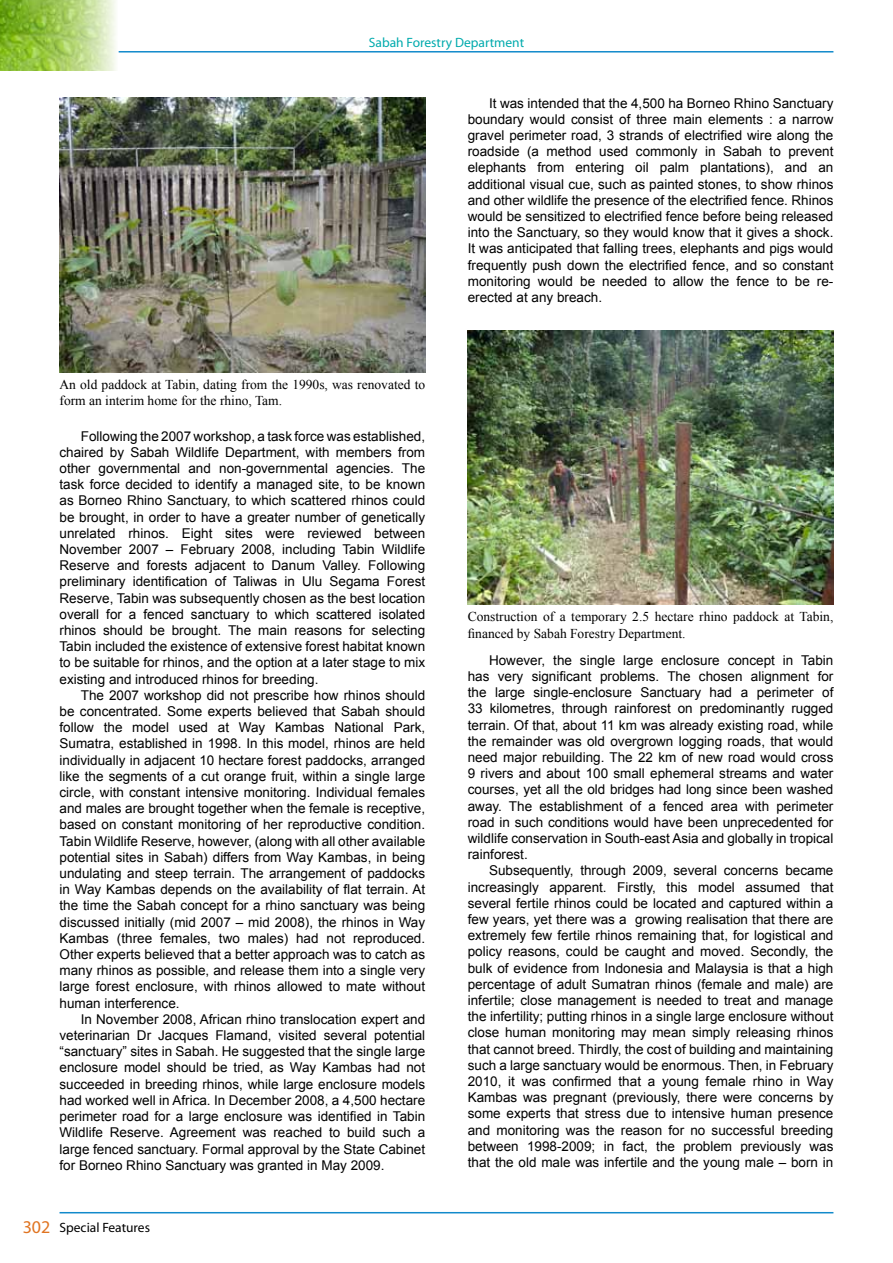
<style>
.page{position:relative;width:893px;height:1263px;background:#fff}
.page>*{position:absolute;margin:0;border:0;box-sizing:border-box;transform-origin:0 0}
.t1{font:13.5px/16.2px "Arial";color:#000;text-align:justify}
.t2{font:13.5px/16.2px "Times New Roman";color:#000}
.t3{font:13.5px "Myriad";color:#00aaad}
.t4{font:13.5px "Myriad";color:#000}
.s1{font-size:18px;color:#e07421}
</style>
<div class="page">
<hr style="left:119px;top:51px;width:714px;height:2px;background:#118acb">
<hr style="left:60px;top:1212px;width:773px;height:1px;background:#118acb">
<img style="left:0;top:0;width:116px;height:70px">
<img style="left:468px;top:330px;width:365px;height:274px">
<img style="left:60px;top:98px;width:365px;height:274px">
<p class="t3" style="left:369px;top:35px;width:157px">Sabah Forestry Department</p>
<p class="t2" style="left:60px;top:376px;width:367px">An old paddock at Tabin, dating from the 1990s, was renovated to form an interim home for the rhino, Tam.</p>
<p class="t1" style="left:60px;top:428px;width:367px;text-indent:21px">Following the 2007 workshop, a task force was established, chaired by Sabah Wildlife Department, with members from other governmental and non-governmental agencies. The task force decided to identify a managed site, to be known as Borneo Rhino Sanctuary, to which scattered rhinos could be brought, in order to have a greater number of genetically unrelated rhinos. Eight sites were reviewed between November 2007 – February 2008, including Tabin Wildlife Reserve and forests adjacent to Danum Valley. Following preliminary identification of Taliwas in Ulu Segama Forest Reserve, Tabin was subsequently chosen as the best location overall for a fenced sanctuary to which scattered isolated rhinos should be brought. The main reasons for selecting Tabin included the existence of extensive forest habitat known to be suitable for rhinos, and the option at a later stage to mix existing and introduced rhinos for breeding.</p>
<p class="t1" style="left:60px;top:687px;width:367px;text-indent:21px">The 2007 workshop did not prescribe how rhinos should be concentrated. Some experts believed that Sabah should follow the model used at Way Kambas National Park, Sumatra, established in 1998. In this model, rhinos are held individually in adjacent 10 hectare forest paddocks, arranged like the segments of a cut orange fruit, within a single large circle, with constant intensive monitoring. Individual females and males are brought together when the female is receptive, based on constant monitoring of her reproductive condition.<br>Tabin Wildlife Reserve, however, (along with all other available potential sites in Sabah) differs from Way Kambas, in being undulating and steep terrain. The arrangement of paddocks in Way Kambas depends on the availability of flat terrain. At the time the Sabah concept for a rhino sanctuary was being discussed initially (mid 2007 – mid 2008), the rhinos in Way Kambas (three females, two males) had not reproduced.<br>Other experts believed that a better approach was to catch as many rhinos as possible, and release them into a single very large forest enclosure, with rhinos allowed to mate without human interference.</p>
<p class="t1" style="left:60px;top:1011px;width:367px;text-indent:21px">In November 2008, African rhino translocation expert and veterinarian Dr Jacques Flamand, visited several potential “sanctuary” sites in Sabah. He suggested that the single large enclosure model should be tried, as Way Kambas had not succeeded in breeding rhinos, while large enclosure models had worked well in Africa. In December 2008, a 4,500 hectare perimeter road for a large enclosure was identified in Tabin Wildlife Reserve. Agreement was reached to build such a large fenced sanctuary. Formal approval by the State Cabinet for Borneo Rhino Sanctuary was granted in May 2009.</p>
<p class="t4" style="left:23px;top:1220px;width:129px"><span class="s1">302</span> Special Features</p>
<p class="t1" style="left:468px;top:95px;width:367px;text-indent:21px">It was intended that the 4,500 ha Borneo Rhino Sanctuary boundary would consist of three main elements : a narrow gravel perimeter road, 3 strands of electrified wire along the roadside (a method used commonly in Sabah to prevent elephants from entering oil palm plantations), and an additional visual cue, such as painted stones, to show rhinos and other wildlife the presence of the electrified fence. Rhinos would be sensitized to electrified fence before being released into the Sanctuary, so they would know that it gives a shock.<br>It was anticipated that falling trees, elephants and pigs would frequently push down the electrified fence, and so constant monitoring would be needed to allow the fence to be re&shy;erected at any breach.</p>
<p class="t2" style="left:468px;top:608px;width:367px">Construction of a temporary 2.5 hectare rhino paddock at Tabin, financed by Sabah Forestry Department.</p>
<p class="t1" style="left:468px;top:652px;width:367px;text-indent:21px">However, the single large enclosure concept in Tabin has very significant problems. The chosen alignment for the large single-enclosure Sanctuary had a perimeter of 33 kilometres, through rainforest on predominantly rugged terrain. Of that, about 11 km was already existing road, while the remainder was old overgrown logging roads, that would need major rebuilding. The 22 km of new road would cross 9 rivers and about 100 small ephemeral streams and water courses, yet all the old bridges had long since been washed away. The establishment of a fenced area with perimeter road in such conditions would have been unprecedented for wildlife conservation in South-east Asia and globally in tropical rainforest.</p>
<p class="t1" style="left:468px;top:863px;width:367px;text-indent:21px">Subsequently, through 2009, several concerns became increasingly apparent. Firstly, this model assumed that several fertile rhinos could be located and captured within a few years, yet there was a growing realisation that there are extremely few fertile rhinos remaining that, for logistical and policy reasons, could be caught and moved. Secondly, the bulk of evidence from Indonesia and Malaysia is that a high percentage of adult Sumatran rhinos (female and male) are infertile; close management is needed to treat and manage the infertility; putting rhinos in a single large enclosure without close human monitoring may mean simply releasing rhinos that cannot breed. Thirdly, the cost of building and maintaining such a large sanctuary would be enormous. Then, in February 2010, it was confirmed that a young female rhino in Way Kambas was pregnant (previously, there were concerns by some experts that stress due to intensive human presence and monitoring was the reason for no successful breeding between 1998-2009; in fact, the problem previously was that the old male was infertile and the young male – born in</p>
</div>
